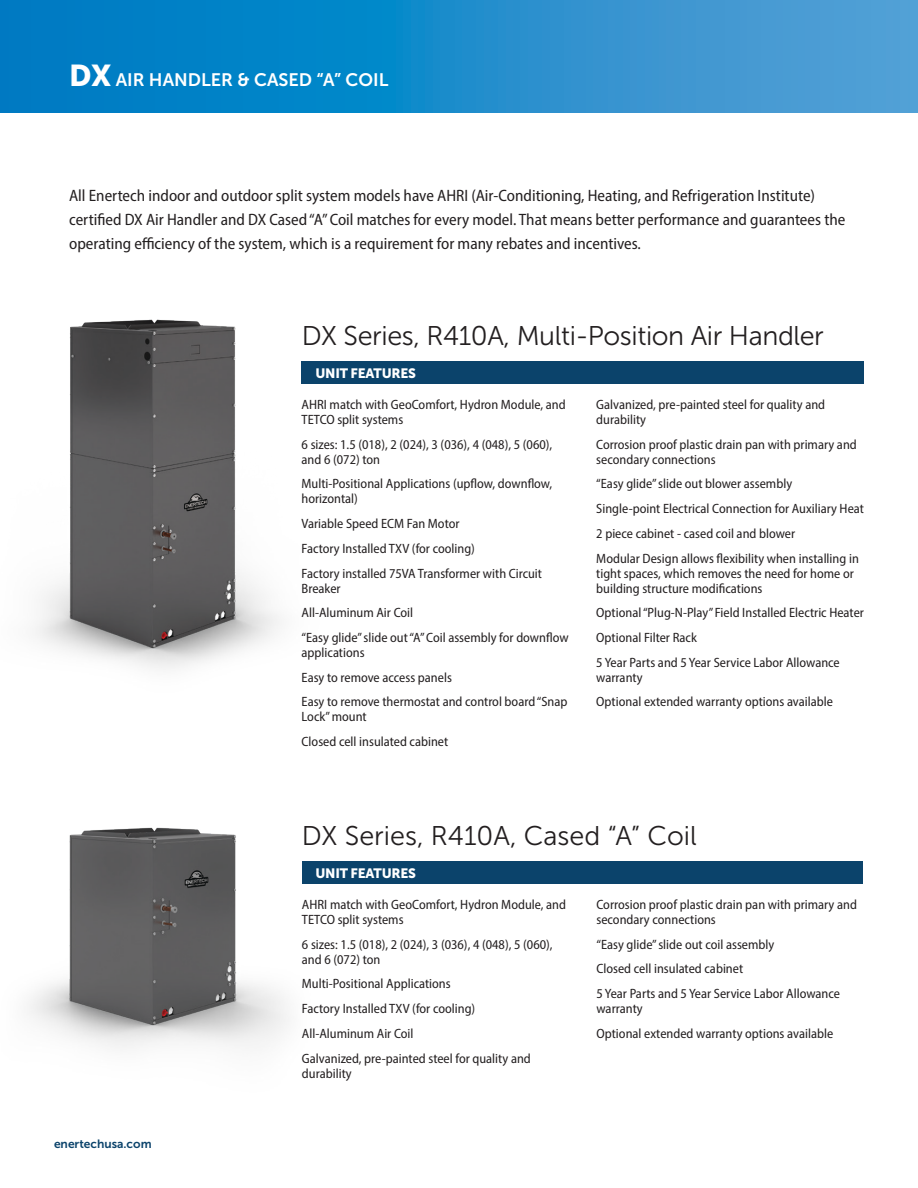
<style>
.page{position:relative;width:918px;height:1188px;background:#fff}
.page>*{position:absolute;margin:0;border:0;box-sizing:border-box;transform-origin:0 0}
.t1{font:27px "Museo Sans 300";letter-spacing:-.015em;color:#231f20}
.t2{font:18px "Museo Sans 700";color:#fff}
.t3{font:semi-condensed 16.5px/24px "Myriad Pro";color:#231f20}
.t4{font:semi-condensed 13.5px/24.8px "Myriad Pro";color:#231f20}
.t5{font:13.5px "Museo Sans 900";letter-spacing:-.02em;color:#fff}
.t6{font:12px "Museo Sans 700";color:#0b436b}
.s1{font-family:"Museo Sans 900";font-size:30px}
</style>
<div class="page">
<img style="left:35px;top:319px;width:267px;height:351px">
<img style="left:29px;top:827px;width:260px;height:221px">
<svg style="left:0;top:0;width:918px;height:112px;background:#1f8ccc"></svg>
<div style="left:302px;top:361px;width:562px;height:23px;background:#0b436b"></div>
<div style="left:302px;top:861px;width:561px;height:23px;background:#0b436b"></div>
<h2 class="t2" style="left:69px;top:70px;width:321px"><span class="s1">DX</span> AIR HANDLER &amp; CASED “A” COIL</h2>
<p class="t3" style="left:69px;top:183px;width:778px">All Enertech indoor and outdoor split system models have AHRI (Air-Conditioning, Heating, and Refrigeration Institute) certified DX Air Handler and DX Cased “A” Coil matches for every model. That means better performance and guarantees the operating efficiency of the system, which is a requirement for many rebates and incentives.</p>
<h1 class="t1" style="left:302px;top:321px;width:523px">DX Series, R410A, Multi-Position Air Handler</h1>
<p class="t5" style="left:315px;top:365px;width:102px">UNIT FEATURES</p>
<p class="t4" style="left:302px;top:397px;width:266px;line-height:15px">AHRI match with GeoComfort, Hydron Module, and<br>TETCO split systems</p>
<p class="t4" style="left:302px;top:437px;width:252px;line-height:15px">6 sizes: 1.5 (018), 2 (024), 3 (036), 4 (048), 5 (060), and 6 (072) ton</p>
<p class="t4" style="left:302px;top:476px;width:252px;line-height:15px">Multi-Positional Applications (upflow, downflow, horizontal)</p>
<p class="t4" style="left:302px;top:511px;width:242px">Variable Speed ECM Fan Motor<br>Factory Installed TXV (for cooling)<br>Factory installed 75VA Transformer with Circuit</p>
<p class="t4" style="left:302px;top:575px;width:268px">Breaker<br>All-Aluminum Air Coil<br>“Easy glide” slide out “A” Coil assembly for downflow</p>
<p class="t4" style="left:302px;top:640px;width:267px">applications<br>Easy to remove access panels<br>Easy to remove thermostat and control board “Snap</p>
<p class="t4" style="left:302px;top:704px;width:148px">Lock” mount<br>Closed cell insulated cabinet</p>
<p class="t4" style="left:596px;top:397px;width:230px;line-height:15px">Galvanized, pre-painted steel for quality and durability</p>
<p class="t4" style="left:596px;top:436px;width:262px;line-height:15px">Corrosion proof plastic drain pan with primary and secondary connections</p>
<p class="t4" style="left:596px;top:471px;width:269px">“Easy glide” slide out blower assembly<br>Single-point Electrical Connection for Auxiliary Heat 2 piece cabinet - cased coil and blower<br>Modular Design allows flexibility when installing in</p>
<p class="t4" style="left:596px;top:565px;width:259px;line-height:15px">tight spaces, which removes the need for home or building structure modifications</p>
<p class="t4" style="left:596px;top:600px;width:269px">Optional “Plug-N-Play” Field Installed Electric Heater<br>Optional Filter Rack<br>5 Year Parts and 5 Year Service Labor Allowance</p>
<p class="t4" style="left:596px;top:665px;width:238px">warranty<br>Optional extended warranty options available</p>
<h1 class="t1" style="left:302px;top:821px;width:396px">DX Series, R410A, Cased “A” Coil</h1>
<p class="t6" style="left:54px;top:1137px;width:99px">enertechusa.com</p>
<p class="t5" style="left:315px;top:865px;width:102px">UNIT FEATURES</p>
<p class="t4" style="left:302px;top:897px;width:266px;line-height:15px">AHRI match with GeoComfort, Hydron Module, and<br>TETCO split systems</p>
<p class="t4" style="left:302px;top:936px;width:252px;line-height:15px">6 sizes: 1.5 (018), 2 (024), 3 (036), 4 (048), 5 (060), and 6 (072) ton</p>
<p class="t4" style="left:302px;top:971px;width:230px">Multi-Positional Applications<br>Factory Installed TXV (for cooling)<br>All-Aluminum Air Coil<br>Galvanized, pre-painted steel for quality and</p>
<p class="t4" style="left:302px;top:1060px;width:51px">durability</p>
<p class="t4" style="left:596px;top:897px;width:262px;line-height:15px">Corrosion proof plastic drain pan with primary and secondary connections</p>
<p class="t4" style="left:596px;top:932px;width:245px">“Easy glide” slide out coil assembly<br>Closed cell insulated cabinet<br>5 Year Parts and 5 Year Service Labor Allowance</p>
<p class="t4" style="left:596px;top:996px;width:238px">warranty<br>Optional extended warranty options available</p>
</div>
